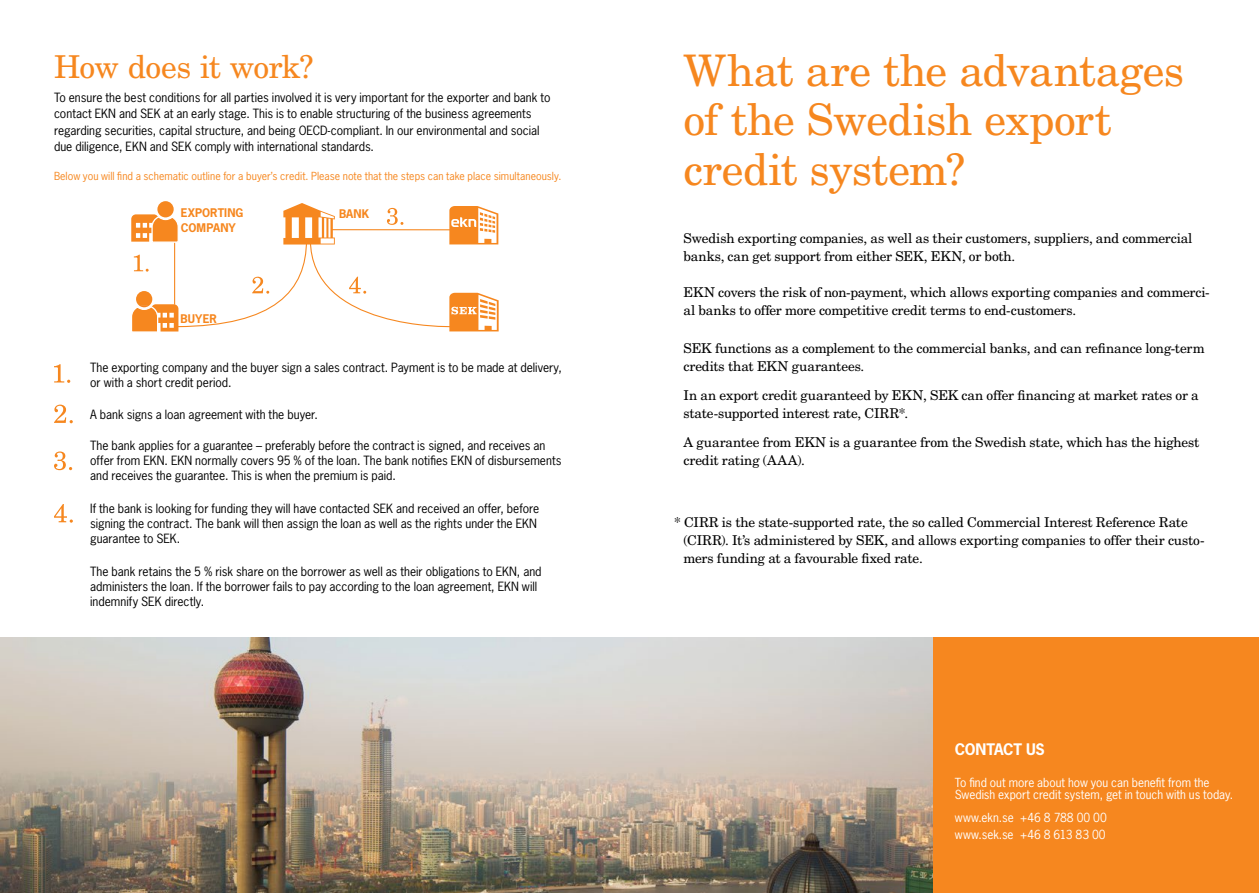
<style>
.page{position:relative;width:1259px;height:893px;background:#fff}
.page>*{position:absolute;margin:0;border:0;box-sizing:border-box;transform-origin:0 0}
.t1{font:43.5px/49.5px "New Century Schlbk LT Std";letter-spacing:-.01em;color:#f6871f}
.t2{font:31.5px "New Century Schlbk LT Std";letter-spacing:-.02em;color:#f6871f}
.t3{font:700 15px "News Gothic Std";letter-spacing:-.015em;color:#fff}
.t4{font:13.5px/18px "New Century Schlbk LT Std";letter-spacing:-.01em;color:#000}
.t5{font:12px/15px "News Gothic Std";color:#000}
.t6{font:11.85px/11.9px "News Gothic Std";color:#fff}
.t7{font:700 11.25px/15px "News Gothic Std";letter-spacing:.005em;color:#f6871f}
.t8{font:10.5px "News Gothic Std";letter-spacing:.005em;color:#f6871f}
</style>
<div class="page">
<svg style="left:54px;top:364px;width:16px;height:19px"></svg>
<svg style="left:54px;top:405px;width:19px;height:18px"></svg>
<svg style="left:54px;top:451px;width:18px;height:19px"></svg>
<svg style="left:54px;top:504px;width:19px;height:19px"></svg>
<img style="left:0;top:637px;width:933px;height:256px">
<svg style="left:131px;top:201px;width:367px;height:131px"></svg>
<div style="left:933px;top:637px;width:326px;height:256px;background:#f6871f"></div>
<h2 class="t2" style="left:54px;top:47px;width:261px">How does it work?</h2>
<p class="t5" style="left:54px;top:89px;width:498px;line-height:16.5px">To ensure the best conditions for all parties involved it is very important for the exporter and bank to contact EKN and SEK at an early stage. This is to enable structuring of the business agreements regarding securities, capital structure, and being OECD-compliant. In our environmental and social due diligence, EKN and SEK comply with international standards.</p>
<p class="t8" style="left:54px;top:169px;width:509px">Below you will find a schematic outline for a buyer’s credit. Please note that the steps can take place simultaneously.</p>
<p class="t7" style="left:181px;top:206px;width:64px">EXPORTING<br>COMPANY</p>
<p class="t7" style="left:339px;top:206px;width:32px">BANK</p>
<p class="t7" style="left:180px;top:311px;width:38px">BUYER</p>
<p class="t5" style="left:90px;top:359px;width:473px">The exporting company and the buyer sign a sales contract. Payment is to be made at delivery, or with a short credit period.</p>
<p class="t5" style="left:90px;top:407px;width:229px">A bank signs a loan agreement with the buyer.</p>
<p class="t5" style="left:90px;top:438px;width:473px">The bank applies for a guarantee – preferably before the contract is signed, and receives an offer from EKN. EKN normally covers 95 % of the loan. The bank notifies EKN of disbursements and receives the guarantee. This is when the premium is paid.</p>
<p class="t5" style="left:90px;top:501px;width:450px">If the bank is looking for funding they will have contacted SEK and received an offer, before signing the contract. The bank will then assign the loan as well as the rights under the EKN guarantee to SEK.</p>
<p class="t5" style="left:90px;top:564px;width:453px">The bank retains the 5 % risk share on the borrower as well as their obligations to EKN, and administers the loan. If the borrower fails to pay according to the loan agreement, EKN will indemnify SEK directly.</p>
<h1 class="t1" style="left:683px;top:45px;width:502px">What are the advantages of the Swedish export credit system?</h1>
<p class="t4" style="left:683px;top:229px;width:510px">Swedish exporting companies, as well as their customers, suppliers, and commercial banks, can get support from either SEK, EKN, or both.</p>
<p class="t4" style="left:683px;top:283px;width:528px">EKN covers the risk of non-payment, which allows exporting companies and commerci&shy;al banks to offer more competitive credit terms to end-customers.</p>
<p class="t4" style="left:683px;top:339px;width:523px">SEK functions as a complement to the commercial banks, and can refinance long-term credits that EKN guarantees.</p>
<p class="t4" style="left:683px;top:386px;width:517px">In an export credit guaranteed by EKN, SEK can offer financing at market rates or a state-supported interest rate, CIRR*.</p>
<p class="t4" style="left:683px;top:433px;width:517px">A guarantee from EKN is a guarantee from the Swedish state, which has the highest credit rating (AAA).</p>
<p class="t4" style="left:683px;top:513px;width:522px;text-indent:-9px">* CIRR is the state-supported rate, the so called Commercial Interest Reference Rate (CIRR). It’s administered by SEK, and allows exporting companies to offer their custo&shy;mers funding at a favourable fixed rate.</p>
<p class="t3" style="left:954px;top:740px;width:92px">CONTACT US</p>
<p class="t6" style="left:954px;top:776px;width:280px">To find out more about how you can benefit from the<br>Swedish export credit system, get in touch with us today.</p>
<p class="t6" style="left:954px;top:809px;width:154px;line-height:17.1px">www.ekn.se +46 8 788 00 00 www.sek.se +46 8 613 83 00</p>
</div>
